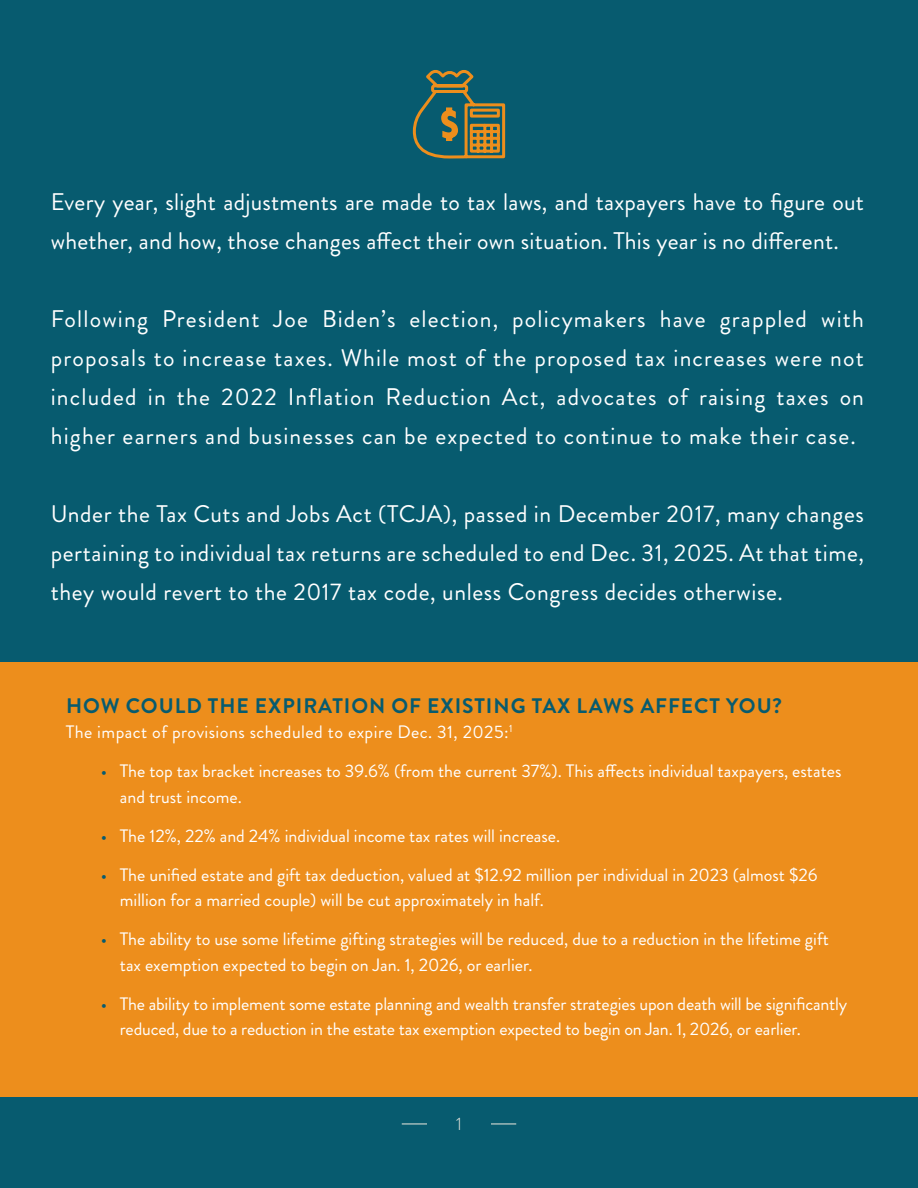
<style>
.page{position:relative;width:918px;height:1188px;background:#075b6f}
.page>*{position:absolute;margin:0;border:0;box-sizing:border-box;transform-origin:0 0}
.t1{font:24px/39px "Brandon Grotesque";letter-spacing:.01em;color:#fff;text-align:justify}
.t2{font:700 21px "Brandon Grotesque";letter-spacing:.045em;color:#075b6f}
.t3{font:18px/25.5px "Brandon Grotesque";color:#fff}
.t4{font:18px "Brandon Grotesque";letter-spacing:.025em;color:#fff}
.t5{font:300 18px "Brandon Grotesque";color:#eee9df}
.s1{color:#075b6f}
</style>
<div class="page">
<svg style="left:402px;top:1124px;width:25px;height:1px"></svg>
<svg style="left:491px;top:1124px;width:25px;height:1px"></svg>
<svg style="left:413px;top:70px;width:93px;height:89px"></svg>
<div style="left:0;top:662px;width:918px;height:434px;background:#ed8e1c"></div>
<p class="t1" style="left:51px;top:183px;width:815px">Every year, slight adjustments are made to tax laws, and taxpayers have to figure out whether, and how, those changes affect their own situation. This year is no different.</p>
<p class="t1" style="left:51px;top:300px;width:815px">Following President Joe Biden’s election, policymakers have grappled with proposals to increase taxes. While most of the proposed tax increases were not included in the 2022 Inflation Reduction Act, advocates of raising taxes on higher earners and businesses can be expected to continue to make their case.</p>
<p class="t1" style="left:51px;top:495px;width:815px">Under the Tax Cuts and Jobs Act (TCJA), passed in December 2017, many changes pertaining to individual tax returns are scheduled to end Dec. 31, 2025. At that time, they would revert to the 2017 tax code, unless Congress decides otherwise.</p>
<p class="t2" style="left:66px;top:691px;width:718px">HOW COULD THE EXPIRATION OF EXISTING TAX LAWS AFFECT YOU?</p>
<p class="t4" style="left:66px;top:720px;width:448px">The impact of provisions scheduled to expire Dec. 31, 2025:<sup>1</sup></p>
<p class="t3" style="left:120px;top:759px;width:723px;text-indent:-19px"><span class="s1">•</span> The top tax bracket increases to 39.6% (from the current 37%). This affects individual taxpayers, estates and trust income.</p>
<p class="t3" style="left:101px;top:823px;width:461px"><span class="s1">•</span> The 12%, 22% and 24% individual income tax rates will increase.</p>
<p class="t3" style="left:120px;top:862px;width:699px;text-indent:-19px"><span class="s1">•</span> The unified estate and gift tax deduction, valued at $12.92 million per individual in 2023 (almost $26 million for a married couple) will be cut approximately in half.</p>
<p class="t3" style="left:120px;top:927px;width:711px;text-indent:-19px"><span class="s1">•</span> The ability to use some lifetime gifting strategies will be reduced, due to a reduction in the lifetime gift tax exemption expected to begin on Jan. 1, 2026, or earlier.</p>
<p class="t3" style="left:120px;top:991px;width:729px;text-indent:-19px"><span class="s1">•</span> The ability to implement some estate planning and wealth transfer strategies upon death will be significantly reduced, due to a reduction in the estate tax exemption expected to begin on Jan. 1, 2026, or earlier.</p>
<p class="t5" style="left:456px;top:1112px;width:7px">1</p>
</div>
